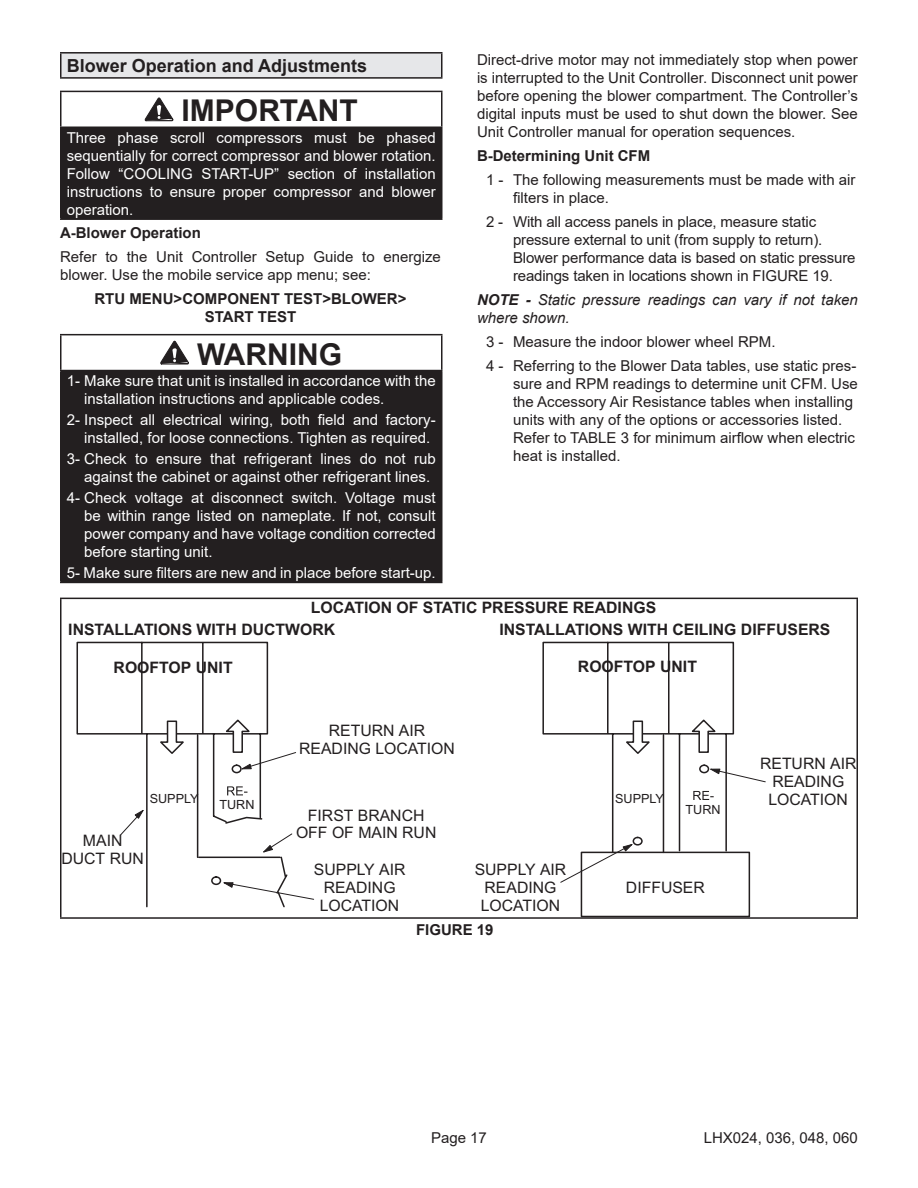
<style>
.page{position:relative;width:918px;height:1188px;background:#fff}
.page>*{position:absolute;margin:0;border:0;box-sizing:border-box;transform-origin:0 0}
.WARNING_20pt{font:700 30px "Arial";color:#231f20}
.Header_1_TOC{font:700 18px "Arial";color:#231f20}
.t1{font:15.75px/18px "Arial";color:#231f20;text-align:center}
.t2{font:700 15.75px "Arial";color:#231f20}
.Paragraph{font:15px/18px "Arial";color:#231f20}
.White_10pt{font:15px/18px "Arial";color:#fff}
.Paragraph_NOTE__Italic{font:italic 15px/18px "Arial";color:#231f20}
.Paragraph_Settings{font:700 15px/18px "Arial";color:#231f20;text-align:center}
.Paragraph-2{font:700 15px "Arial";color:#231f20}
.t3{font:12.6px "Arial";color:#231f20}
.s1{font-weight:700}
</style>
<div class="page">
<hr style="left:60px;top:598px;width:798px;height:1px;background:#231f20">
<hr style="left:60px;top:599px;width:2px;height:318px;background:#231f20">
<hr style="left:856px;top:599px;width:2px;height:318px;background:#231f20">
<hr style="left:60px;top:917px;width:798px;height:2px;background:#231f20">
<svg style="left:76px;top:641px;width:209px;height:267px"></svg>
<svg style="left:157px;top:720px;width:28px;height:35px"></svg>
<div style="left:211px;top:876px;width:10px;height:9px;border:2px solid #231f20;border-radius:50%"></div>
<div style="left:581px;top:852px;width:169px;height:65px;border:2px solid #231f20"></div>
<svg style="left:120px;top:808px;width:25px;height:28px"></svg>
<div style="left:109px;top:661px;width:9px;height:16px;background:#fff"></div>
<svg style="left:221px;top:641px;width:545px;height:259px"></svg>
<div style="left:61px;top:53px;width:381px;height:25px;background:#e6e7e9"></div>
<hr style="left:60px;top:52px;width:382px;height:2px;background:#231f20">
<hr style="left:60px;top:54px;width:2px;height:23px;background:#231f20">
<svg style="left:441px;top:54px;width:1px;height:23px"></svg>
<hr style="left:60px;top:77px;width:382px;height:2px;background:#231f20">
<div style="left:61px;top:127px;width:381px;height:92px;background:#231f20"></div>
<hr style="left:60px;top:91px;width:382px;height:1px;background:#231f20">
<hr style="left:60px;top:92px;width:2px;height:35px;background:#231f20">
<hr style="left:441px;top:92px;width:1px;height:35px;background:#231f20">
<hr style="left:60px;top:127px;width:382px;height:1px;background:#231f20">
<hr style="left:60px;top:128px;width:2px;height:90px;background:#231f20">
<hr style="left:60px;top:218px;width:382px;height:2px;background:#231f20">
<svg style="left:144px;top:97px;width:30px;height:25px"></svg>
<div style="left:61px;top:371px;width:381px;height:211px;background:#231f20"></div>
<hr style="left:60px;top:334px;width:382px;height:1px;background:#231f20">
<hr style="left:60px;top:335px;width:2px;height:35px;background:#231f20">
<hr style="left:441px;top:335px;width:1px;height:35px;background:#231f20">
<hr style="left:60px;top:370px;width:382px;height:1px;background:#231f20">
<hr style="left:60px;top:371px;width:2px;height:211px;background:#231f20">
<hr style="left:60px;top:582px;width:382px;height:1px;background:#231f20">
<svg style="left:160px;top:340px;width:29px;height:25px"></svg>
<p class="Header_1_TOC" style="left:67px;top:53px;width:302px">Blower Operation and Adjustments</p>
<p class="WARNING_20pt" style="left:182px;top:90px;width:178px">IMPORTANT</p>
<p class="White_10pt" style="left:67px;top:128px;width:371px;text-align:justify">Three phase scroll compressors must be phased sequentially for correct compressor and blower rotation.<br>Follow “COOLING START-UP” section of installation instructions to ensure proper compressor and blower operation.</p>
<p class="Paragraph-2" style="left:60px;top:222px;width:142px">A-Blower Operation</p>
<p class="Paragraph" style="left:60px;top:248px;width:382px">Refer to the Unit Controller Setup Guide to energize blower. Use the mobile service app menu; see:</p>
<p class="Paragraph_Settings" style="left:94px;top:290px;width:314px">RTU MENU&gt;COMPONENT TEST&gt;BLOWER&gt;<br>START TEST</p>
<p class="WARNING_20pt" style="left:197px;top:333px;width:146px">WARNING</p>
<p class="White_10pt" style="left:84px;top:372px;width:353px;text-indent:-18px">1- Make sure that unit is installed in accordance with the installation instructions and applicable codes.</p>
<p class="White_10pt" style="left:84px;top:411px;width:353px;text-indent:-18px">2- Inspect all electrical wiring, both field and factory&shy;installed, for loose connections. Tighten as required.</p>
<p class="White_10pt" style="left:84px;top:450px;width:353px;text-indent:-18px">3- Check to ensure that refrigerant lines do not rub against the cabinet or against other refrigerant lines.</p>
<p class="White_10pt" style="left:84px;top:489px;width:353px;text-align:justify;text-indent:-18px">4- Check voltage at disconnect switch. Voltage must be within range listed on nameplate. If not, consult power company and have voltage condition corrected before starting unit.</p>
<p class="White_10pt" style="left:67px;top:564px;width:370px">5- Make sure filters are new and in place before start-up.</p>
<p class="Paragraph" style="left:477px;top:51px;width:382px;text-align:justify">Direct-drive motor may not immediately stop when power is interrupted to the Unit Controller. Disconnect unit power before opening the blower compartment. The Controller’s digital inputs must be used to shut down the blower. See Unit Controller manual for operation sequences.</p>
<p class="Paragraph-2" style="left:477px;top:145px;width:175px">B-Determining Unit CFM</p>
<p class="Paragraph" style="left:513px;top:171px;width:344px;text-indent:-27px">1 - The following measurements must be made with air filters in place.</p>
<p class="Paragraph" style="left:513px;top:213px;width:344px;text-indent:-27px">2 - With all access panels in place, measure static pressure external to unit (from supply to return).<br>Blower performance data is based on static pressure readings taken in locations shown in FIGURE 19.</p>
<p class="Paragraph_NOTE__Italic" style="left:477px;top:291px;width:382px"><span class="s1">NOTE -</span> Static pressure readings can vary if not taken where shown.</p>
<p class="Paragraph" style="left:486px;top:333px;width:291px">3 - Measure the indoor blower wheel RPM.</p>
<p class="Paragraph" style="left:513px;top:357px;width:346px;text-indent:-27px">4 - Referring to the Blower Data tables, use static pres&shy;sure and RPM readings to determine unit CFM. Use the Accessory Air Resistance tables when installing units with any of the options or accessories listed.<br>Refer to TABLE 3 for minimum airflow when electric heat is installed.</p>
<p class="t2" style="left:311px;top:596px;width:347px">LOCATION OF STATIC PRESSURE READINGS</p>
<p class="t2" style="left:68px;top:618px;width:268px">INSTALLATIONS WITH DUCTWORK</p>
<p class="t2" style="left:499px;top:618px;width:333px">INSTALLATIONS WITH CEILING DIFFUSERS</p>
<p class="t2" style="left:114px;top:657px;width:121px">ROOFTOP UNIT</p>
<p class="t2" style="left:578px;top:655px;width:121px">ROOFTOP UNIT</p>
<p class="t3" style="left:150px;top:790px;width:50px">SUPPLY</p>
<p class="t1" style="left:61px;top:832px;width:84px;line-height:17.5px">MAIN<br>DUCT RUN</p>
<p class="t3" style="left:219px;top:796px;width:37px">TURN</p>
<p class="t1" style="left:299px;top:721px;width:157px">RETURN AIR<br>READING LOCATION</p>
<p class="t1" style="left:296px;top:806px;width:142px;line-height:17.5px">FIRST BRANCH<br>OFF OF MAIN RUN</p>
<p class="t1" style="left:314px;top:861px;width:93px">SUPPLY AIR<br>READING<br>LOCATION</p>
<p class="t1" style="left:475px;top:861px;width:93px">SUPPLY AIR<br>READING<br>LOCATION</p>
<p class="Paragraph_Settings" style="left:416px;top:921px;width:79px">FIGURE 19</p>
<p class="t3" style="left:615px;top:790px;width:50px">SUPPLY</p>
<p class="t3" style="left:686px;top:801px;width:37px">TURN</p>
<p class="t1" style="left:626px;top:879px;width:80px">DIFFUSER</p>
<p class="t1" style="left:760px;top:754px;width:98px">RETURN AIR<br>READING<br>LOCATION</p>
<p class="Paragraph" style="left:431px;top:1129px;width:57px">Page 17</p>
<p class="Paragraph" style="left:704px;top:1129px;width:156px">LHX024, 036, 048, 060</p>
</div>
